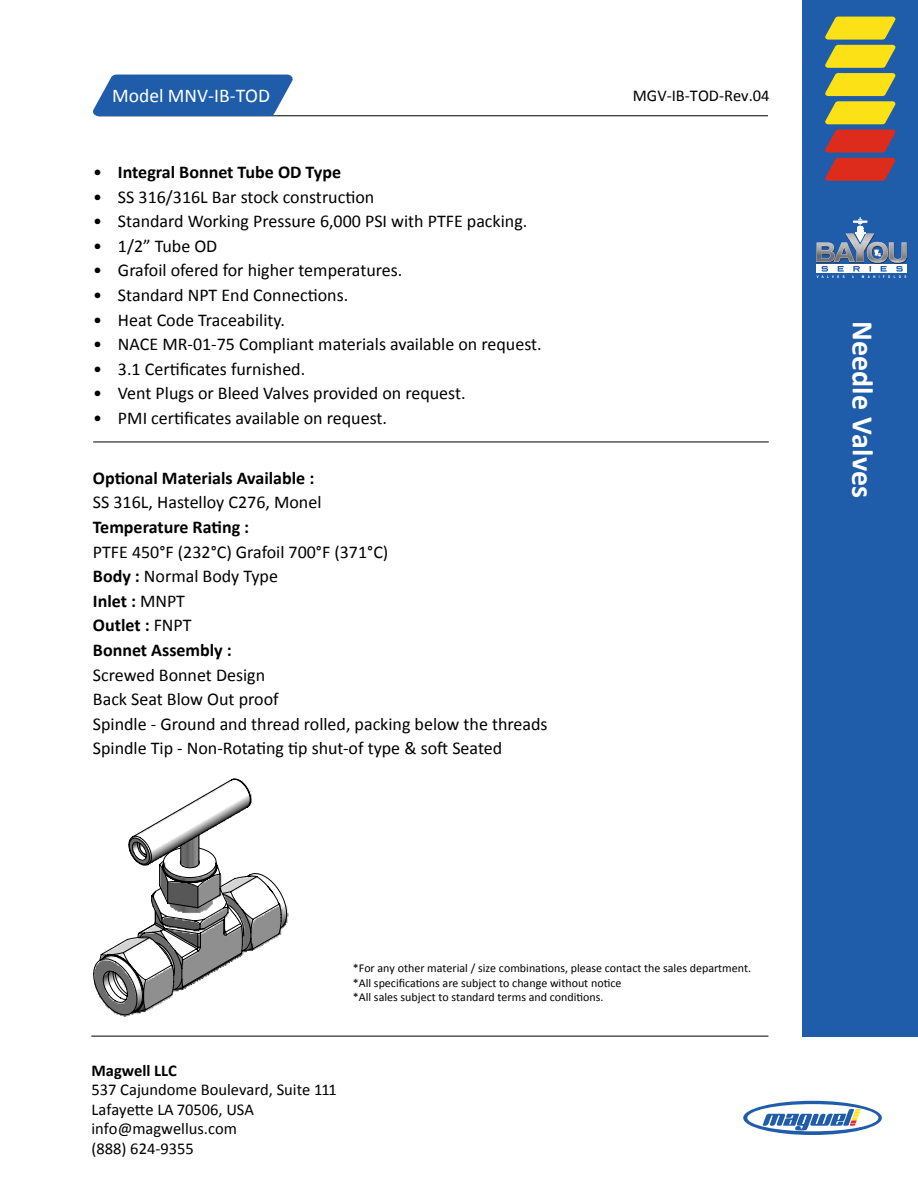
<style>
.page{position:relative;width:918px;height:1188px;background:#fff}
.page>*{position:absolute;margin:0;border:0;box-sizing:border-box;transform-origin:0 0}
.t1{font:700 30px "Calibri";color:#fff}
.t2{font:19.5px "Calibri";color:#fff}
.t3{font:18px/24.6px "Calibri";color:#000}
.t4{font:700 18px "Calibri";color:#000}
.t5{font:16.5px/19.5px "Calibri";color:#000}
.t6{font:700 16.5px "Calibri";color:#000}
.t7{font:12px/14.4px "Calibri";color:#000}
.s1{font-weight:400}
.s2{font-weight:700}
</style>
<div class="page">
<div style="left:802px;top:0;width:116px;height:1037px;background:#1f5ca9"></div>
<hr style="left:98px;top:115px;width:670px;height:1px;background:#000">
<hr style="left:91px;top:1036px;width:677px;height:1px;background:#000">
<svg style="left:743px;top:1101px;width:139px;height:34px"></svg>
<svg style="left:825px;top:17px;width:71px;height:107px"></svg>
<svg style="left:825px;top:130px;width:71px;height:51px"></svg>
<svg style="left:817px;top:217px;width:90px;height:61px"></svg>
<hr style="left:93px;top:442px;width:676px;height:1px;background:#000">
<svg style="left:93px;top:75px;width:201px;height:41px;background:#336ab0"></svg>
<hr style="left:89px;top:1030px;width:207px;height:1px;background:#000">
<hr style="left:89px;top:1114px;width:207px;height:1px;background:#000">
<hr style="left:89px;top:1088px;width:35px;height:1px;background:#000">
<hr style="left:89px;top:1104px;width:207px;height:1px;background:#000">
<hr style="left:654px;top:768px;width:1px;height:250px;background:#000">
<hr style="left:247px;top:1067px;width:49px;height:1px;background:#000">
<hr style="left:89px;top:1052px;width:158px;height:1px;background:#000">
<hr style="left:89px;top:1070px;width:35px;height:1px;background:#000">
<hr style="left:644px;top:768px;width:1px;height:250px;background:#000">
<hr style="left:341px;top:768px;width:1px;height:68px;background:#000">
<svg style="left:93px;top:778px;width:196px;height:236px"></svg>
<p class="t2" style="left:112px;top:83px;width:159px">Model MNV-IB-TOD</p>
<p class="t5" style="left:633px;top:86px;width:138px">MGV-IB-TOD-Rev.04</p>
<p class="t4" style="left:93px;top:160px;width:249px"><span class="s1">•</span> Integral Bonnet Tube OD Type</p>
<p class="t3" style="left:93px;top:184px;width:283px">• SS 316/316L Bar stock construction</p>
<p class="t3" style="left:93px;top:209px;width:436px">• Standard Working Pressure 6,000 PSI with PTFE packing.</p>
<p class="t3" style="left:93px;top:234px;width:126px">• 1/2” Tube OD</p>
<p class="t3" style="left:93px;top:258px;width:311px">• Grafoil ofered for higher temperatures.</p>
<p class="t3" style="left:93px;top:283px;width:257px">• Standard NPT End Connections.</p>
<p class="t3" style="left:93px;top:307px;width:193px">• Heat Code Traceability.</p>
<p class="t3" style="left:93px;top:332px;width:450px">• NACE MR-01-75 Compliant materials available on request.</p>
<p class="t3" style="left:93px;top:357px;width:214px">• 3.1 Certificates furnished.</p>
<p class="t3" style="left:93px;top:381px;width:374px">• Vent Plugs or Bleed Valves provided on request.</p>
<p class="t3" style="left:93px;top:406px;width:295px">• PMI certificates available on request.</p>
<p class="t4" style="left:93px;top:466px;width:223px">Optional Materials Available :</p>
<p class="t3" style="left:93px;top:490px;width:230px">SS 316L, Hastelloy C276, Monel</p>
<p class="t4" style="left:93px;top:516px;width:158px">Temperature Rating :</p>
<p class="t3" style="left:93px;top:539px;width:297px">PTFE 450°F (232°C) Grafoil 700°F (371°C)<br><span class="s2">Body :</span> Normal Body Type<br><span class="s2">Inlet :</span> MNPT<br><span class="s2">Outlet :</span> FNPT<br><span class="s2">Bonnet Assembly :</span></p>
<p class="t3" style="left:93px;top:662px;width:456px">Screwed Bonnet Design<br>Back Seat Blow Out proof<br>Spindle - Ground and thread rolled, packing below the threads Spindle Tip - Non-Rotating tip shut-of type &amp; soft Seated</p>
<p class="t7" style="left:353px;top:961px;width:400px">*For any other material / size combinations, please contact the sales department. *All specifications are subject to change without notice<br>*All sales subject to standard terms and conditions.</p>
<p class="t6" style="left:92px;top:1059px;width:87px">Magwell LLC</p>
<p class="t5" style="left:92px;top:1080px;width:247px">537 Cajundome Boulevard, Suite 111<br>Lafayette LA 70506, USA info@magwellus.com<br>(888) 624-9355</p>
<h1 class="t1" style="left:882px;top:321px;width:178px;rotate:90deg">Needle Valves</h1>
</div>
